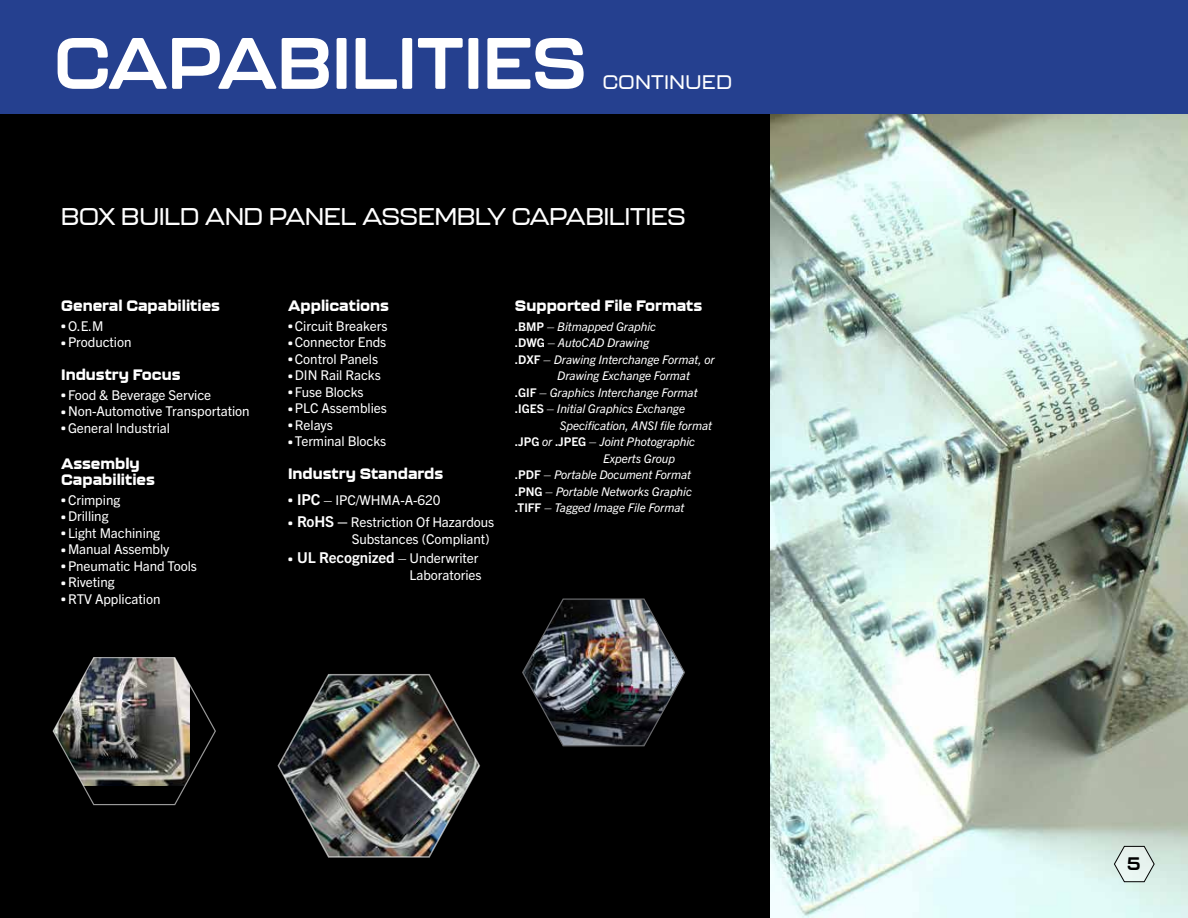
<style>
.page{position:relative;width:1188px;height:918px;background:#fff}
.page>*{position:absolute;margin:0;border:0;box-sizing:border-box;transform-origin:0 0}
.t1{font:700 72px "Kallisto";color:#fff}
.t2{font:500 24px "Kallisto";color:#fff}
.t3{font:500 19.5px "Kallisto";letter-spacing:.03em;color:#fff}
.t4{font:700 18px "Kallisto";color:#000}
.t5{font:800 15px/16.5px "Kallisto";color:#fff}
.t6{font:700 15px "Trade Gothic Next LT Pro";letter-spacing:-.005em;color:#fff}
.t7{font:13.5px/16.5px "Trade Gothic Next LT Pro";letter-spacing:-.005em;color:#fff}
.t8{font:italic 12px "Trade Gothic Next LT Pro";letter-spacing:-.005em;color:#fff}
.s1{font-family:"Kallisto";font-weight:500;font-size:9px}
.s2{font-weight:700;font-size:15px}
.s3{font-weight:800;font-size:15px}
.s4{font-weight:400;font-size:13.5px}
.s5{font-weight:700;font-style:normal}
</style>
<div class="page">
<div style="left:0;top:114px;width:770px;height:804px;background:#000"></div>
<img style="left:770px;top:114px;width:418px;height:804px">
<div style="left:0;top:0;width:1188px;height:114px;background:#25408f"></div>
<svg style="left:1114px;top:845px;width:41px;height:37px;background:#d0ddd8"></svg>
<img style="left:522px;top:598px;width:163px;height:149px">
<img style="left:52px;top:657px;width:164px;height:149px">
<img style="left:277px;top:674px;width:204px;height:184px">
<h1 class="t1" style="left:54px;top:20px;width:534px">CAPABILITIES</h1>
<h3 class="t3" style="left:603px;top:70px;width:131px">CONTINUED</h3>
<h2 class="t2" style="left:61px;top:202px;width:626px">BOX BUILD AND PANEL ASSEMBLY CAPABILITIES</h2>
<p class="t5" style="left:61px;top:297px;width:160px">General Capabilities</p>
<p class="t7" style="left:61px;top:317px;width:44px"><span class="s1">•</span> O.E.M</p>
<p class="t7" style="left:61px;top:333px;width:72px"><span class="s1">•</span> Production</p>
<p class="t5" style="left:61px;top:366px;width:121px">Industry Focus</p>
<p class="t7" style="left:61px;top:386px;width:151px"><span class="s1">•</span> Food &amp; Beverage Service</p>
<p class="t7" style="left:61px;top:402px;width:190px"><span class="s1">•</span> Non-Automotive Transportation</p>
<p class="t7" style="left:61px;top:419px;width:110px"><span class="s1">•</span> General Industrial</p>
<p class="t5" style="left:61px;top:455px;width:95px">Assembly<br>Capabilities</p>
<p class="t7" style="left:61px;top:491px;width:61px"><span class="s1">•</span> Crimping</p>
<p class="t7" style="left:61px;top:507px;width:49px"><span class="s1">•</span> Drilling</p>
<p class="t7" style="left:61px;top:524px;width:100px"><span class="s1">•</span> Light Machining</p>
<p class="t7" style="left:61px;top:540px;width:110px"><span class="s1">•</span> Manual Assembly</p>
<p class="t7" style="left:61px;top:557px;width:137px"><span class="s1">•</span> Pneumatic Hand Tools</p>
<p class="t7" style="left:61px;top:573px;width:55px"><span class="s1">•</span> Riveting</p>
<p class="t7" style="left:61px;top:590px;width:101px"><span class="s1">•</span> RTV Application</p>
<p class="t5" style="left:288px;top:297px;width:102px">Applications</p>
<p class="t7" style="left:288px;top:317px;width:101px"><span class="s1">•</span> Circuit Breakers</p>
<p class="t7" style="left:288px;top:333px;width:100px"><span class="s1">•</span> Connector Ends</p>
<p class="t7" style="left:288px;top:350px;width:92px"><span class="s1">•</span> Control Panels</p>
<p class="t7" style="left:288px;top:366px;width:94px"><span class="s1">•</span> DIN Rail Racks</p>
<p class="t7" style="left:288px;top:383px;width:77px"><span class="s1">•</span> Fuse Blocks</p>
<p class="t7" style="left:288px;top:399px;width:100px"><span class="s1">•</span> PLC Assemblies</p>
<p class="t7" style="left:288px;top:416px;width:46px"><span class="s1">•</span> Relays</p>
<p class="t7" style="left:288px;top:432px;width:100px"><span class="s1">•</span> Terminal Blocks</p>
<p class="t5" style="left:288px;top:465px;width:157px">Industry Standards</p>
<p class="t7" style="left:288px;top:491px;width:154px"><span class="s1">•</span> <span class="s2">IPC</span> – IPC/WHMA-A-620</p>
<p class="t7" style="left:352px;top:513px;width:144px;text-indent:-64px"><span class="s1">•</span> <span class="s2">RoHS</span> <span class="s3">–</span> Restriction Of Hazardous<br>Substances (Compliant)</p>
<p class="t6" style="left:288px;top:547px;width:192px"><span class="s1">•</span> UL Recognized <span class="s4">– Underwriter</span></p>
<p class="t7" style="left:410px;top:566px;width:73px">Laboratories</p>
<p class="t5" style="left:515px;top:297px;width:189px">Supported File Formats</p>
<p class="t8" style="left:515px;top:318px;width:143px"><span class="s5">.BMP</span> – Bitmapped Graphic</p>
<p class="t8" style="left:515px;top:334px;width:136px"><span class="s5">.DWG</span> – AutoCAD Drawing</p>
<p class="t8" style="left:515px;top:351px;width:201px"><span class="s5">.DXF</span> – Drawing Interchange Format, or</p>
<p class="t8" style="left:557px;top:367px;width:134px">Drawing Exchange Format</p>
<p class="t8" style="left:515px;top:384px;width:184px"><span class="s5">.GIF</span> – Graphics Interchange Format</p>
<p class="t8" style="left:515px;top:400px;width:172px"><span class="s5">.IGES</span> – Initial Graphics Exchange</p>
<p class="t8" style="left:560px;top:417px;width:154px">Specification, ANSI file format</p>
<p class="t8" style="left:515px;top:433px;width:181px"><span class="s5">.JPG</span> or <span class="s5">.JPEG</span> – Joint Photographic</p>
<p class="t8" style="left:603px;top:450px;width:73px">Experts Group</p>
<p class="t8" style="left:515px;top:466px;width:178px"><span class="s5">.PDF</span> – Portable Document Format</p>
<p class="t8" style="left:515px;top:483px;width:178px"><span class="s5">.PNG</span> – Portable Networks Graphic</p>
<p class="t8" style="left:515px;top:499px;width:171px"><span class="s5">.TIFF</span> – Tagged Image File Format</p>
<h3 class="t4" style="left:1127px;top:853px;width:15px">5</h3>
</div>
